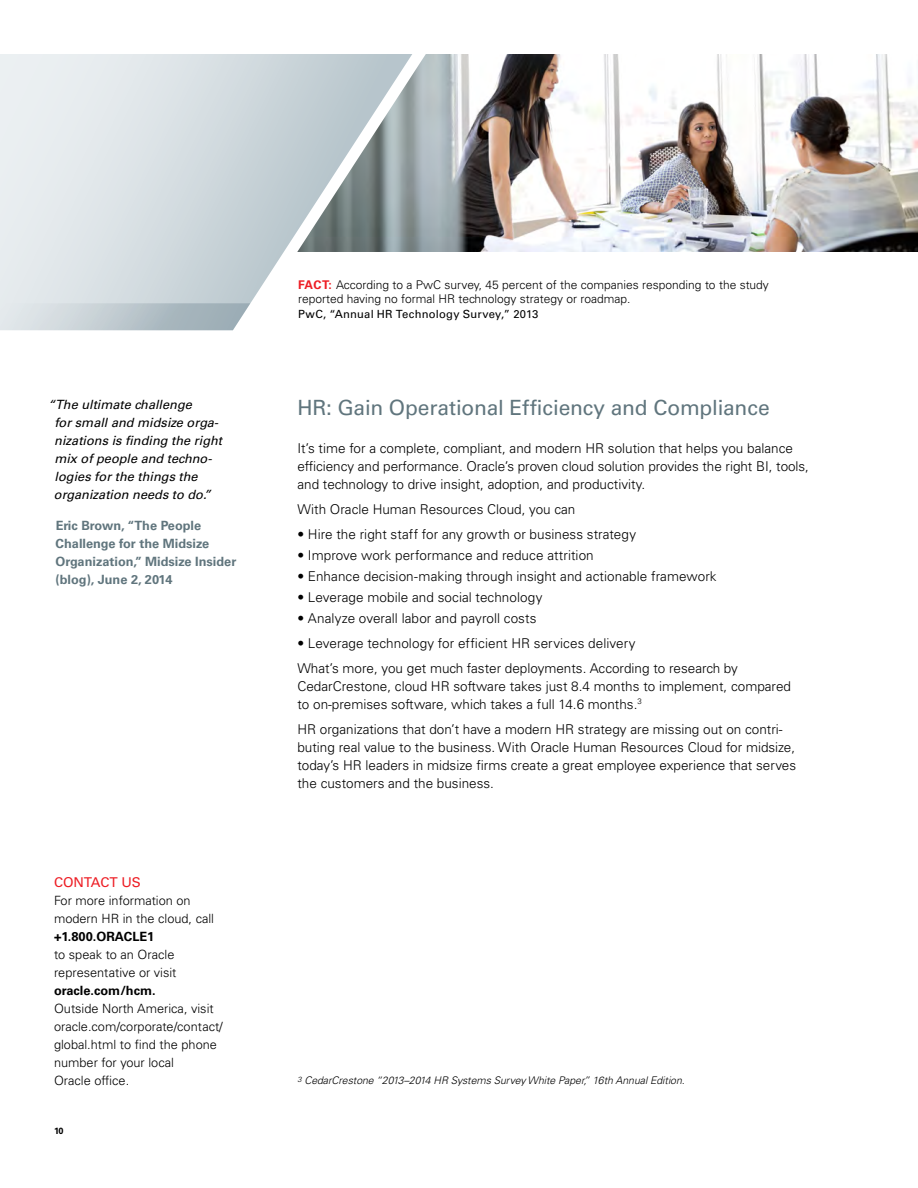
<style>
.page{position:relative;width:918px;height:1188px;background:#fff}
.page>*{position:absolute;margin:0;border:0;box-sizing:border-box;transform-origin:0 0}
.Intro_-_Header{font:21px "Univers LT Std";letter-spacing:-.01em;color:#60757d}
.Inside_-_Body_Copy{font:300 13.5px/18px "Univers LT Std";color:#000}
.Contact_Us{font:13.5px "Univers LT Std";color:#ed1d24}
.Contact_Us-2{font:300 12.75px/18px "Univers LT Std";color:#000}
.Sidebar_Quote{font:italic 12.75px/18px "Univers LT Std";color:#000}
.Sidebar_-_Quote_Auth{font:700 12.75px/18px "Univers LT Std";color:#60757d}
.Factoid_Body_-_Black{font:300 12px/14.7px "Univers LT Std";color:#000}
.Factoid_Body_-_Black-2{font:11.25px "Univers LT Std";letter-spacing:.015em;color:#000}
.t1{font:italic 300 10.5px "Univers LT Std";letter-spacing:-.005em;color:#000}
.t2{font:700 9px "Univers LT Std";color:#000}
.s1{font-weight:700}
.s2{font-weight:700;color:#ed1d24}
</style>
<div class="page">
<img style="left:412px;top:54px;width:506px;height:198px">
<svg style="left:0;top:54px;width:412px;height:250px;background:#d0d8db"></svg>
<svg style="left:0;top:303px;width:250px;height:27px;background:#c0cbd0"></svg>
<p class="Sidebar_Quote" style="left:54px;top:395px;width:170px;text-indent:-6px">“The ultimate challenge<br>for small and midsize orga&shy;nizations is finding the right mix of people and techno&shy;logies for the things the organization needs to do.”</p>
<p class="Sidebar_-_Quote_Auth" style="left:56px;top:517px;width:182px">Eric Brown, “The People<br>Challenge for the Midsize<br>Organization,” Midsize Insider (blog), June 2, 2014</p>
<p class="Contact_Us" style="left:54px;top:874px;width:88px">CONTACT US</p>
<p class="Contact_Us-2" style="left:54px;top:891px;width:162px">For more information on modern HR in the cloud, call <span class="s1">+1.800.ORACLE1</span></p>
<p class="Contact_Us-2" style="left:54px;top:945px;width:124px">to speak to an Oracle representative or visit</p>
<p class="Contact_Us-2" style="left:54px;top:981px;width:170px"><span class="s1">oracle.com/hcm.<br></span>Outside North America, visit oracle.com/corporate/contact/ global.html to find the phone number for your local<br>Oracle office.</p>
<p class="t2" style="left:54px;top:1126px;width:11px">10</p>
<p class="Factoid_Body_-_Black" style="left:298px;top:277px;width:472px"><span class="s2">FACT:</span> According to a PwC survey, 45 percent of the companies responding to the study reported having no formal HR technology strategy or roadmap.</p>
<p class="Factoid_Body_-_Black-2" style="left:298px;top:307px;width:242px">PwC, “Annual HR Technology Survey,” 2013</p>
<p class="Intro_-_Header" style="left:297px;top:395px;width:474px">HR: Gain Operational Efficiency and Compliance</p>
<p class="Inside_-_Body_Copy" style="left:297px;top:439px;width:513px">It’s time for a complete, compliant, and modern HR solution that helps you balance efficiency and performance. Oracle’s proven cloud solution provides the right BI, tools, and technology to drive insight, adoption, and productivity.</p>
<p class="Inside_-_Body_Copy" style="left:297px;top:500px;width:280px">With Oracle Human Resources Cloud, you can</p>
<p class="Inside_-_Body_Copy" style="left:297px;top:525px;width:340px">• Hire the right staff for any growth or business strategy</p>
<p class="Inside_-_Body_Copy" style="left:297px;top:546px;width:298px">• Improve work performance and reduce attrition</p>
<p class="Inside_-_Body_Copy" style="left:297px;top:567px;width:421px">• Enhance decision-making through insight and actionable framework</p>
<p class="Inside_-_Body_Copy" style="left:297px;top:588px;width:247px">• Leverage mobile and social technology</p>
<p class="Inside_-_Body_Copy" style="left:297px;top:610px;width:241px">• Analyze overall labor and payroll costs</p>
<p class="Inside_-_Body_Copy" style="left:297px;top:634px;width:340px">• Leverage technology for efficient HR services delivery</p>
<p class="Inside_-_Body_Copy" style="left:297px;top:659px;width:495px">What’s more, you get much faster deployments. According to research by<br>CedarCrestone, cloud HR software takes just 8.4 months to implement, compared to on-premises software, which takes a full 14.6 months.<sup>3</sup></p>
<p class="Inside_-_Body_Copy" style="left:297px;top:720px;width:500px">HR organizations that don’t have a modern HR strategy are missing out on contri&shy;buting real value to the business. With Oracle Human Resources Cloud for midsize, today’s HR leaders in midsize firms create a great employee experience that serves the customers and the business.</p>
<p class="t1" style="left:297px;top:1074px;width:389px"><sup>3</sup> CedarCrestone “2013–2014 HR Systems Survey White Paper,” 16th Annual Edition.</p>
</div>
